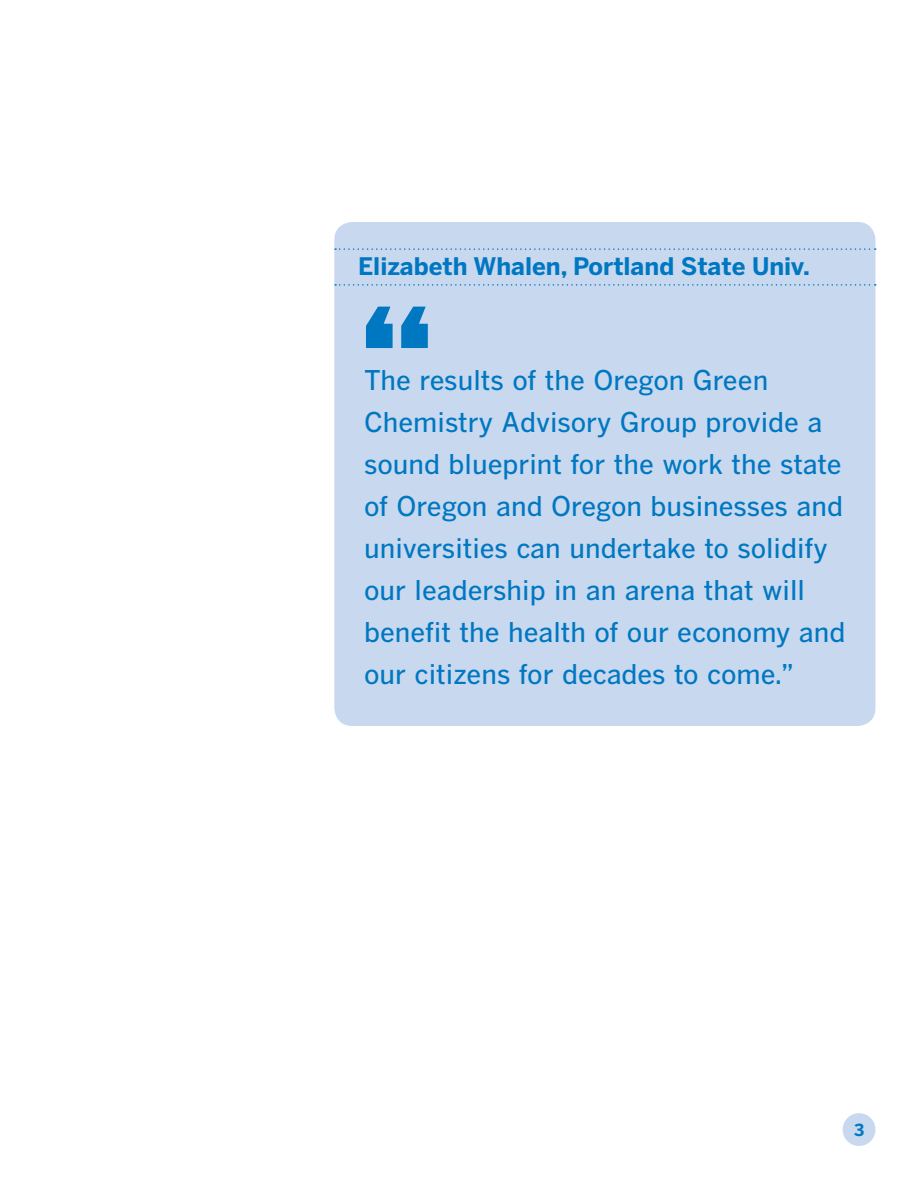
<style>
.page{position:relative;width:918px;height:1188px;background:#fff}
.page>*{position:absolute;margin:0;border:0;box-sizing:border-box;transform-origin:0 0}
.t1{font:900 135px "Benton Sans";color:#0077c1}
.t2{font:500 27px/42px "Benton Gothic";color:#0077c1}
.t3{font:700 24px "Benton Sans";color:#0077c1}
.t4{font:700 16.5px "Benton Sans";color:#0077c1}
</style>
<div class="page">
<div style="left:843px;top:1113px;width:32px;height:33px;background:#c7d8ef;border-radius:50%"></div>
<div style="left:334px;top:222px;width:541px;height:504px;background:#c7d8ef;border-radius:18px"></div>
<svg style="left:335px;top:284px;width:541px;height:2px"></svg>
<svg style="left:335px;top:248px;width:541px;height:2px"></svg>
<p class="t3" style="left:358px;top:252px;width:453px">Elizabeth Whalen, Portland State Univ.</p>
<h1 class="t1" style="left:360px;top:276px;width:75px">“</h1>
<p class="t2" style="left:364px;top:359px;width:483px">The results of the Oregon Green Chemistry Advisory Group provide a sound blueprint for the work the state of Oregon and Oregon businesses and universities can undertake to solidify our leadership in an arena that will benefit the health of our economy and our citizens for decades to come.”</p>
<p class="t4" style="left:854px;top:1120px;width:12px">3</p>
</div>
